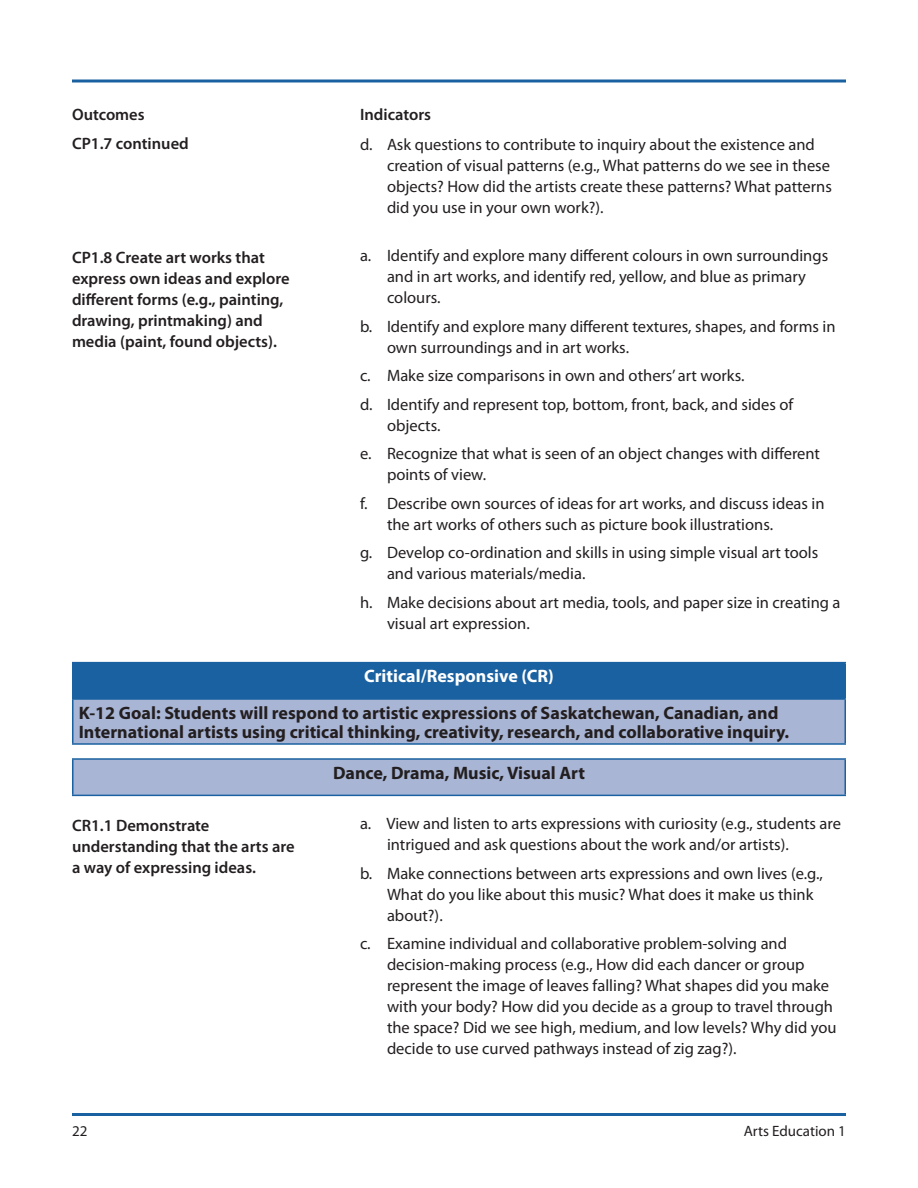
<style>
.page{position:relative;width:918px;height:1188px;background:#fff}
.page>*{position:absolute;margin:0;border:0;box-sizing:border-box;transform-origin:0 0}
.Goal_SubHeading__H3{font:700 18px/19.5px "Myriad Pro";color:#231f20}
.Goal_Heading__H3{font:700 18px "Myriad Pro";color:#fff}
.Indicators_List_-_Le{font:16.5px/21px "Myriad Pro";color:#231f20}
.Indicators_Heading{font:600 16.5px/21px "Myriad Pro";color:#231f20}
.t1{font:15px "Myriad Pro";color:#231f20}
</style>
<div class="page">
<hr style="left:72px;top:1113px;width:774px;height:3px;background:#1a61a1">
<hr style="left:72px;top:80px;width:774px;height:2px;background:#1a61a1">
<div style="left:73px;top:663px;width:772px;height:36px;background:#1a61a1"></div>
<div style="left:73px;top:699px;width:772px;height:45px;background:#a9b5d5"></div>
<hr style="left:72px;top:663px;width:2px;height:35px;background:#1a61a1">
<hr style="left:844px;top:663px;width:2px;height:35px;background:#1a61a1">
<hr style="left:72px;top:662px;width:774px;height:1px;background:#1a61a1">
<hr style="left:72px;top:700px;width:2px;height:43px;background:#1a61a1">
<hr style="left:844px;top:700px;width:2px;height:43px;background:#1a61a1">
<hr style="left:72px;top:698px;width:774px;height:2px;background:#1a61a1">
<hr style="left:72px;top:743px;width:774px;height:2px;background:#1a61a1">
<div style="left:73px;top:759px;width:772px;height:36px;background:#a9b5d5"></div>
<hr style="left:72px;top:760px;width:2px;height:35px;background:#1a61a1">
<hr style="left:844px;top:760px;width:2px;height:35px;background:#1a61a1">
<hr style="left:72px;top:758px;width:774px;height:2px;background:#1a61a1">
<hr style="left:72px;top:795px;width:774px;height:1px;background:#1a61a1">
<p class="Indicators_Heading" style="left:360px;top:104px;width:73px">Indicators</p>
<p class="Indicators_List_-_Le" style="left:387px;top:134px;width:446px;text-indent:-27px">d. Ask questions to contribute to inquiry about the existence and creation of visual patterns (e.g., What patterns do we see in these objects? How did the artists create these patterns? What patterns did you use in your own work?).</p>
<p class="Indicators_List_-_Le" style="left:387px;top:245px;width:443px;text-indent:-27px">a. Identify and explore many different colours in own surroundings and in art works, and identify red, yellow, and blue as primary colours.</p>
<p class="Indicators_List_-_Le" style="left:387px;top:316px;width:450px;text-indent:-27px">b. Identify and explore many different textures, shapes, and forms in own surroundings and in art works.</p>
<p class="Indicators_List_-_Le" style="left:360px;top:365px;width:386px">c. Make size comparisons in own and others’ art works.</p>
<p class="Indicators_List_-_Le" style="left:387px;top:394px;width:408px;text-indent:-27px">d. Identify and represent top, bottom, front, back, and sides of objects.</p>
<p class="Indicators_List_-_Le" style="left:387px;top:443px;width:435px;text-indent:-27px">e. Recognize that what is seen of an object changes with different points of view.</p>
<p class="Indicators_List_-_Le" style="left:387px;top:493px;width:439px;text-indent:-27px">f. Describe own sources of ideas for art works, and discuss ideas in the art works of others such as picture book illustrations.</p>
<p class="Indicators_List_-_Le" style="left:387px;top:542px;width:433px;text-indent:-27px">g. Develop co-ordination and skills in using simple visual art tools and various materials/media.</p>
<p class="Indicators_List_-_Le" style="left:387px;top:592px;width:455px;text-indent:-27px">h. Make decisions about art media, tools, and paper size in creating a visual art expression.</p>
<p class="Goal_Heading__H3" style="left:364px;top:664px;width:191px">Critical/Responsive (CR)</p>
<p class="Goal_SubHeading__H3" style="left:79px;top:702px;width:712px">K-12 Goal: Students will respond to artistic expressions of Saskatchewan, Canadian, and<br>International artists using critical thinking, creativity, research, and collaborative inquiry.</p>
<p class="Goal_SubHeading__H3" style="left:333px;top:762px;width:253px">Dance, Drama, Music, Visual Art</p>
<p class="Indicators_List_-_Le" style="left:387px;top:813px;width:456px;text-indent:-27px">a. View and listen to arts expressions with curiosity (e.g., students are intrigued and ask questions about the work and/or artists).</p>
<p class="Indicators_List_-_Le" style="left:387px;top:862px;width:437px;text-indent:-27px">b. Make connections between arts expressions and own lives (e.g.,<br>What do you like about this music? What does it make us think about?).</p>
<p class="Indicators_List_-_Le" style="left:387px;top:933px;width:451px;text-indent:-27px">c. Examine individual and collaborative problem-solving and decision-making process (e.g., How did each dancer or group represent the image of leaves falling? What shapes did you make with your body? How did you decide as a group to travel through the space? Did we see high, medium, and low levels? Why did you decide to use curved pathways instead of zig zag?).</p>
<p class="Indicators_Heading" style="left:72px;top:100px;width:118px;line-height:28.5px">Outcomes<br>CP1.7 continued</p>
<p class="Indicators_Heading" style="left:72px;top:246px;width:219px">CP1.8 Create art works that express own ideas and explore different forms (e.g., painting, drawing, printmaking) and media (paint, found objects).</p>
<p class="Indicators_Heading" style="left:72px;top:814px;width:224px">CR1.1 Demonstrate understanding that the arts are a way of expressing ideas.</p>
<p class="t1" style="left:72px;top:1122px;width:17px">22</p>
<p class="t1" style="left:744px;top:1122px;width:104px">Arts Education 1</p>
</div>
